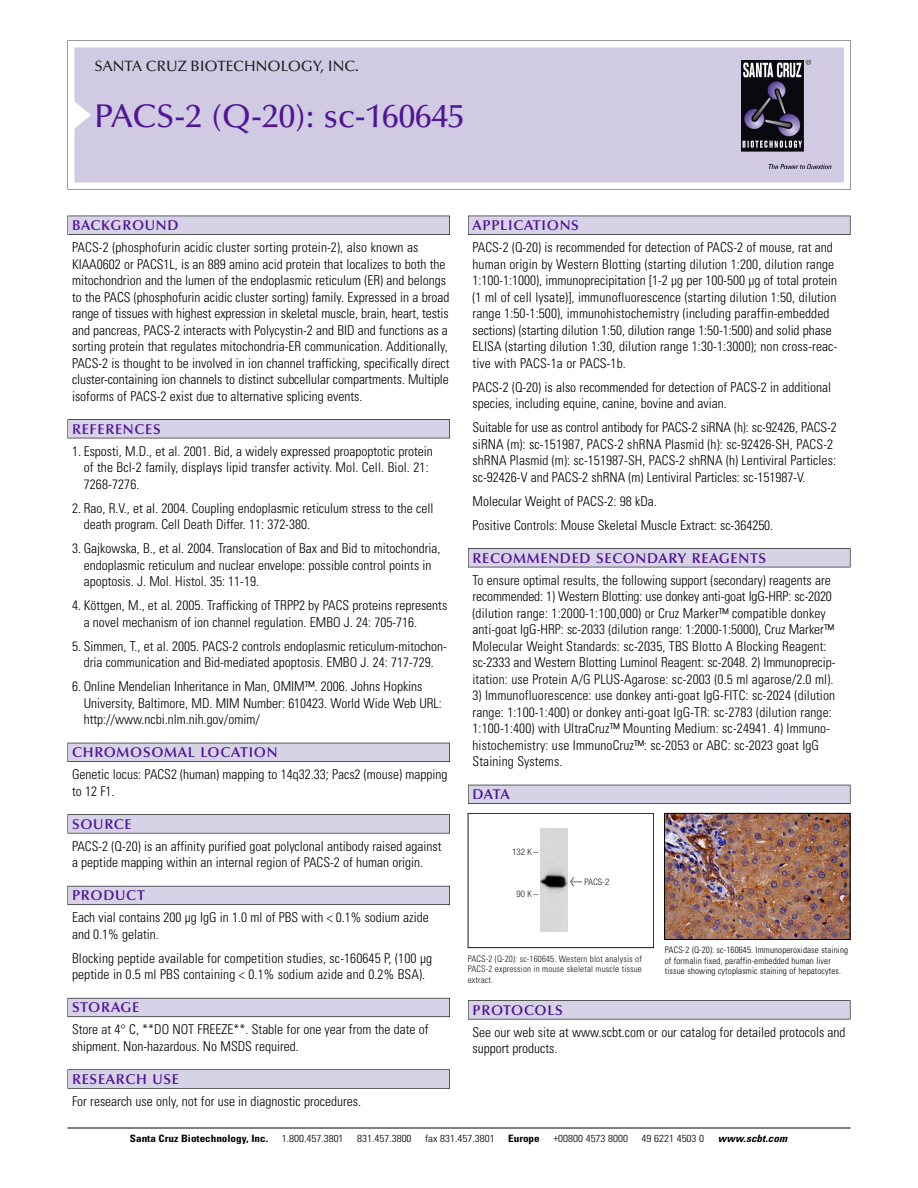
<style>
.page{position:relative;width:918px;height:1188px;background:#fff}
.page>*{position:absolute;margin:0;border:0;box-sizing:border-box;transform-origin:0 0}
.t1{font:500 33px "Optima";color:#511695}
.t2{font:500 15px "Optima";color:#231f20}
.t3{font:600 14.25px "Optima";letter-spacing:.05em;color:#511695}
.t4{font:300 condensed 13.5px/16.5px "Univers";color:#000}
.t5{font:300 condensed 10.2px "Univers";color:#000;scale:1.1 1}
.t6{font:700 condensed 10.2px "Univers";color:#000;scale:1.1 1}
.t7{font:italic 700 condensed 10.2px "Univers";letter-spacing:.005em;color:#000;scale:1.1 1}
.t8{font:300 condensed 9px/10.5px "Univers";letter-spacing:.015em;color:#000}
.t9{font:9px/10.5px "Univers Condensed Light+NIQDLA";letter-spacing:.015em;color:#191919;text-align:justify}
.t10{font:9px "Helvetica Neue Light Cond+FWUSFR";color:#191919}
.s1{font-family:"Meta Plus Book Roman+WAPUTG";font-size:10.5px}
</style>
<div class="page">
<svg style="left:68px;top:40px;width:783px;height:149px"></svg>
<div style="left:74px;top:47px;width:770px;height:135px;background:#d1cae3"></div>
<img style="left:741px;top:60px;width:90px;height:108px">
<div style="left:68px;top:216px;width:382px;height:19px;background:#525155"></div>
<div style="left:68px;top:216px;width:381px;height:18px;background:#d7d3e7"></div>
<div style="left:68px;top:419px;width:382px;height:19px;background:#525155"></div>
<div style="left:68px;top:420px;width:381px;height:18px;background:#d7d3e7"></div>
<div style="left:68px;top:743px;width:382px;height:19px;background:#525158"></div>
<div style="left:68px;top:743px;width:381px;height:18px;background:#d7d3e7"></div>
<div style="left:68px;top:814px;width:382px;height:19px;background:#575759"></div>
<div style="left:68px;top:815px;width:381px;height:18px;background:#d7d3e7"></div>
<div style="left:68px;top:886px;width:382px;height:19px;background:#5b5a62"></div>
<div style="left:68px;top:886px;width:381px;height:18px;background:#d7d3e7"></div>
<div style="left:68px;top:998px;width:382px;height:19px;background:#66646e"></div>
<div style="left:68px;top:998px;width:381px;height:18px;background:#d7d3e7"></div>
<div style="left:68px;top:1069px;width:382px;height:20px;background:#616161"></div>
<div style="left:68px;top:1070px;width:381px;height:18px;background:#d7d3e7"></div>
<div style="left:468px;top:216px;width:382px;height:19px;background:#525155"></div>
<div style="left:468px;top:216px;width:382px;height:18px;background:#d7d3e7"></div>
<div style="left:468px;top:548px;width:382px;height:19px;background:#525155"></div>
<div style="left:468px;top:549px;width:382px;height:18px;background:#d7d3e7"></div>
<div style="left:468px;top:785px;width:382px;height:19px;background:#525158"></div>
<div style="left:468px;top:785px;width:382px;height:18px;background:#d7d3e7"></div>
<div style="left:468px;top:1000px;width:382px;height:19px;background:#575759"></div>
<div style="left:468px;top:1001px;width:382px;height:18px;background:#d7d3e7"></div>
<hr style="left:68px;top:1128px;width:782px;height:1px;background:#000">
<img style="left:666px;top:815px;width:182px;height:123px">
<div style="left:664px;top:813px;width:186px;height:127px;border:1px solid #000"></div>
<div style="left:468px;top:813px;width:186px;height:135px;border:1px solid #191919"></div>
<img style="left:540px;top:829px;width:28px;height:103px">
<p class="t2" style="left:94px;top:61px;width:266px">SANTA CRUZ BIOTECHNOLOGY, INC.</p>
<h1 class="t1" style="left:94px;top:103px;width:372px">PACS-2 (Q-20): sc-160645</h1>
<p class="t3" style="left:72px;top:219px;width:108px">BACKGROUND</p>
<p class="t4" style="left:72px;top:240px;width:379px">PACS-2 (phosphofurin acidic cluster sorting protein-2), also known as KIAA0602 or PACS1L, is an 889 amino acid protein that localizes to both the mitochondrion and the lumen of the endoplasmic reticulum (ER) and belongs to the PACS (phosphofurin acidic cluster sorting) family. Expressed in a broad range of tissues with highest expression in skeletal muscle, brain, heart, testis and pancreas, PACS-2 interacts with Polycystin-2 and BID and functions as a sorting protein that regulates mitochondria-ER communication. Additionally, PACS-2 is thought to be involved in ion channel trafficking, specifically direct cluster-containing ion channels to distinct subcellular compartments. Multiple isoforms of PACS-2 exist due to alternative splicing events.</p>
<p class="t3" style="left:72px;top:423px;width:90px">REFERENCES</p>
<p class="t4" style="left:84px;top:444px;width:351px;text-indent:-12px">1. Esposti, M.D., et al. 2001. Bid, a widely expressed proapoptotic protein of the Bcl-2 family, displays lipid transfer activity. Mol. Cell. Biol. 21:<br>7268-7276.</p>
<p class="t4" style="left:84px;top:501px;width:351px;text-indent:-12px">2. Rao, R.V., et al. 2004. Coupling endoplasmic reticulum stress to the cell death program. Cell Death Differ. 11: 372-380.</p>
<p class="t4" style="left:84px;top:541px;width:358px;text-indent:-12px">3. Gajkowska, B., et al. 2004. Translocation of Bax and Bid to mitochondria, endoplasmic reticulum and nuclear envelope: possible control points in apoptosis. J. Mol. Histol. 35: 11-19.</p>
<p class="t4" style="left:84px;top:598px;width:365px;text-indent:-12px">4. Köttgen, M., et al. 2005. Trafficking of TRPP2 by PACS proteins represents a novel mechanism of ion channel regulation. EMBO J. 24: 705-716.</p>
<p class="t4" style="left:72px;top:639px;width:377px;text-align:center">5. Simmen, T., et al. 2005. PACS-2 controls endoplasmic reticulum-mitochon&shy;dria communication and Bid-mediated apoptosis. EMBO J. 24: 717-729.</p>
<p class="t4" style="left:84px;top:679px;width:360px;text-indent:-12px">6. Online Mendelian Inheritance in Man, OMIM™. 2006. Johns Hopkins<br>University, Baltimore, MD. MIM Number: 610423. World Wide Web URL: http://www.ncbi.nlm.nih.gov/omim/</p>
<p class="t3" style="left:72px;top:747px;width:207px">CHROMOSOMAL LOCATION</p>
<p class="t4" style="left:72px;top:767px;width:377px">Genetic locus: PACS2 (human) mapping to 14q32.33; Pacs2 (mouse) mapping to 12 F1.</p>
<p class="t3" style="left:72px;top:818px;width:61px">SOURCE</p>
<p class="t4" style="left:72px;top:839px;width:371px">PACS-2 (Q-20) is an affinity purified goat polyclonal antibody raised against a peptide mapping within an internal region of PACS-2 of human origin.</p>
<p class="t3" style="left:72px;top:890px;width:74px">PRODUCT</p>
<p class="t4" style="left:72px;top:910px;width:358px">Each vial contains 200 µg IgG in 1.0 ml of PBS with &lt; 0.1% sodium azide and 0.1% gelatin.</p>
<p class="t4" style="left:72px;top:951px;width:362px">Blocking peptide available for competition studies, sc-160645 P, (100 µg peptide in 0.5 ml PBS containing &lt; 0.1% sodium azide and 0.2% BSA).</p>
<p class="t3" style="left:72px;top:1002px;width:69px">STORAGE</p>
<p class="t4" style="left:72px;top:1022px;width:358px">Store at 4° C, **DO NOT FREEZE**. Stable for one year from the date of shipment. Non-hazardous. No MSDS required.</p>
<p class="t3" style="left:72px;top:1073px;width:109px">RESEARCH USE</p>
<p class="t4" style="left:72px;top:1094px;width:290px">For research use only, not for use in diagnostic procedures.</p>
<p class="t3" style="left:473px;top:219px;width:108px">APPLICATIONS</p>
<p class="t4" style="left:473px;top:240px;width:366px">PACS-2 (Q-20) is recommended for detection of PACS-2 of mouse, rat and human origin by Western Blotting (starting dilution 1:200, dilution range 1:100-1:1000), immunoprecipitation [1-2 µg per 100-500 µg of total protein (1 ml of cell lysate)], immunofluorescence (starting dilution 1:50, dilution range 1:50-1:500), immunohistochemistry (including paraffin-embedded sections) (starting dilution 1:50, dilution range 1:50-1:500) and solid phase ELISA (starting dilution 1:30, dilution range 1:30-1:3000); non cross-reac&shy;tive with PACS-1a or PACS-1b.</p>
<p class="t4" style="left:473px;top:380px;width:360px">PACS-2 (Q-20) is also recommended for detection of PACS-2 in additional species, including equine, canine, bovine and avian.</p>
<p class="t4" style="left:473px;top:420px;width:366px">Suitable for use as control antibody for PACS-2 siRNA (h): sc-92426, PACS-2 siRNA (m): sc-151987, PACS-2 shRNA Plasmid (h): sc-92426-SH, PACS-2 shRNA Plasmid (m): sc-151987-SH, PACS-2 shRNA (h) Lentiviral Particles: sc-92426-V and PACS-2 shRNA (m) Lentiviral Particles: sc-151987-V.</p>
<p class="t4" style="left:473px;top:490px;width:302px;line-height:24px">Molecular Weight of PACS-2: 98 kDa.<br>Positive Controls: Mouse Skeletal Muscle Extract: sc-364250.</p>
<p class="t3" style="left:473px;top:552px;width:295px">RECOMMENDED SECONDARY REAGENTS</p>
<p class="t4" style="left:473px;top:573px;width:364px">To ensure optimal results, the following support (secondary) reagents are recommended: 1) Western Blotting: use donkey anti-goat IgG-HRP: sc-2020 (dilution range: 1:2000-1:100,000) or Cruz Marker™ compatible donkey anti-goat IgG-HRP: sc-2033 (dilution range: 1:2000-1:5000), Cruz Marker™ Molecular Weight Standards: sc-2035, TBS Blotto A Blocking Reagent: sc-2333 and Western Blotting Luminol Reagent: sc-2048. 2) Immunoprecip&shy;itation: use Protein A/G PLUS-Agarose: sc-2003 (0.5 ml agarose/2.0 ml).</p>
<p class="t4" style="left:473px;top:688px;width:364px">3) Immunofluorescence: use donkey anti-goat IgG-FITC: sc-2024 (dilution range: 1:100-1:400) or donkey anti-goat IgG-TR: sc-2783 (dilution range:<br>1:100-1:400) with UltraCruz™ Mounting Medium: sc-24941. 4) Immuno&shy;histochemistry: use ImmunoCruz™: sc-2053 or ABC: sc-2023 goat IgG Staining Systems.</p>
<p class="t3" style="left:473px;top:789px;width:39px">DATA</p>
<p class="t10" style="left:512px;top:848px;width:28px">132 K –</p>
<p class="t10" style="left:517px;top:890px;width:23px">90K–</p>
<p class="t10" style="left:570px;top:879px;width:41px"><span class="s1">&lt;</span> PACS-2</p>
<p class="t9" style="left:468px;top:954px;width:176px">PACS-2 (Q-20): sc-160645. Western blot analysis of PACS-2 expression in mouse skeletal muscle tissue extract.</p>
<p class="t8" style="left:665px;top:946px;width:185px">PACS-2 (Q-20): sc-160645. Immunoperoxidase staining of formalin fixed, paraffin-embedded human liver tissue showing cytoplasmic staining of hepatocytes.</p>
<p class="t3" style="left:473px;top:1004px;width:92px">PROTOCOLS</p>
<p class="t4" style="left:473px;top:1025px;width:375px">See our web site at www.scbt.com or our catalog for detailed protocols and support products.</p>
<p class="t6" style="left:130px;top:1135px;width:127px">Santa Cruz Biotechnology, Inc.</p>
<p class="t5" style="left:282px;top:1135px;width:58px">1.800.457.3801</p>
<p class="t5" style="left:357px;top:1135px;width:51px">831.457.3800</p>
<p class="t5" style="left:425px;top:1135px;width:65px">fax 831.457.3801</p>
<p class="t6" style="left:508px;top:1135px;width:30px">Europe</p>
<p class="t5" style="left:553px;top:1135px;width:69px">+00800 4573 8000</p>
<p class="t5" style="left:642px;top:1135px;width:58px">49 6221 4503 0</p>
<p class="t7" style="left:718px;top:1135px;width:64px">www.scbt.com</p>
</div>
